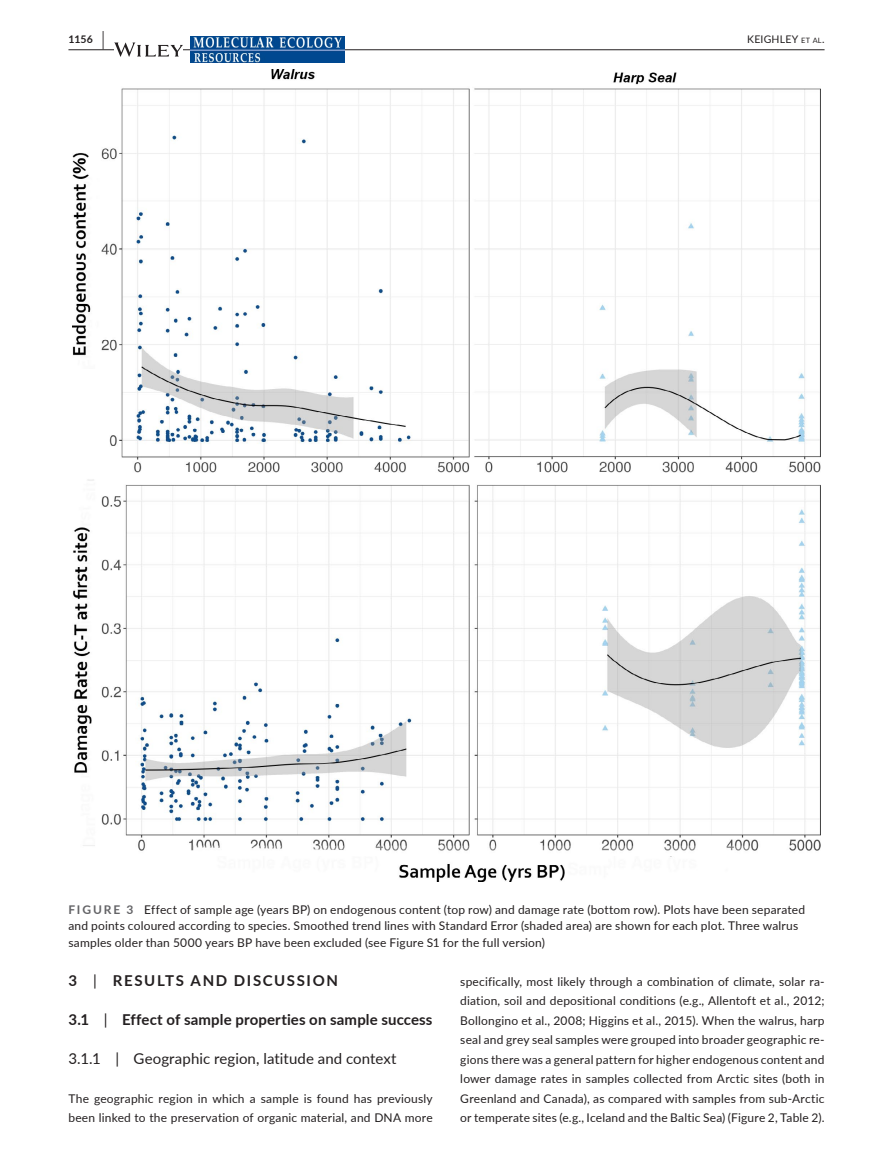
<style>
.page{position:relative;width:893px;height:1174px;background:#fff}
.page>*{position:absolute;margin:0;border:0;box-sizing:border-box;transform-origin:0 0}
.t1{font:700 15px "Lato";letter-spacing:.01em;color:#231f20}
.t2{font:15px "Lato";letter-spacing:.005em;color:#231f20}
.t3{font:700 15px "Lato";letter-spacing:.11em;color:#231f20}
.t4{font:12px/19.5px "Lato";letter-spacing:.015em;color:#231f20}
.t5{font:10.5px "Lato";letter-spacing:.02em;color:#231f20}
.t6{font:700 10.5px "Lato";color:#231f20}
.s1{font-size:19.5px}
.s2{font-size:7.35px}
.s3{font-weight:700;color:#636366}
.s4{font-weight:400}
</style>
<div class="page">
<hr style="left:68px;top:49px;width:756px;height:1px;background:#231f20">
<svg style="left:114px;top:42px;width:69px;height:15px"></svg>
<img style="left:191px;top:37px;width:153px;height:25px">
<img style="left:72px;top:69px;width:749px;height:812px">
<p class="t6" style="left:68px;top:31px;width:37px">1156 <span class="s1">|</span></p>
<p class="t5" style="left:747px;top:31px;width:79px">KEIGHLEY <span class="s2">et al</span>.</p>
<p class="t4" style="left:68px;top:900px;width:738px;line-height:16.5px"><span class="s3">FIGURE 3</span> Effect of sample age (years BP) on endogenous content (top row) and damage rate (bottom row). Plots have been separated and points coloured according to species. Smoothed trend lines with Standard Error (shaded area) are shown for each plot. Three walrus samples older than 5000 years BP have been excluded (see Figure S1 for the full version)</p>
<p class="t3" style="left:68px;top:969px;width:271px">3 <span class="s4">|</span> RESULTS AND DISCUSSION</p>
<p class="t1" style="left:68px;top:1008px;width:366px">3.1 <span class="s4">|</span> Effect of sample properties on sample success</p>
<p class="t2" style="left:68px;top:1047px;width:330px">3.1.1 | Geographic region, latitude and context</p>
<p class="t4" style="left:68px;top:1088px;width:366px">The geographic region in which a sample is found has previously been linked to the preservation of organic material, and DNA more</p>
<p class="t4" style="left:460px;top:971px;width:366px;text-align:justify">specifically, most likely through a combination of climate, solar ra&shy;diation, soil and depositional conditions (e.g., Allentoft et al., 2012; Bollongino et al., 2008; Higgins et al., 2015). When the walrus, harp seal and grey seal samples were grouped into broader geographic re&shy;gions there was a general pattern for higher endogenous content and lower damage rates in samples collected from Arctic sites (both in Greenland and Canada), as compared with samples from sub-Arctic or temperate sites (e.g., Iceland and the Baltic Sea) (Figure 2, Table 2).</p>
</div>
